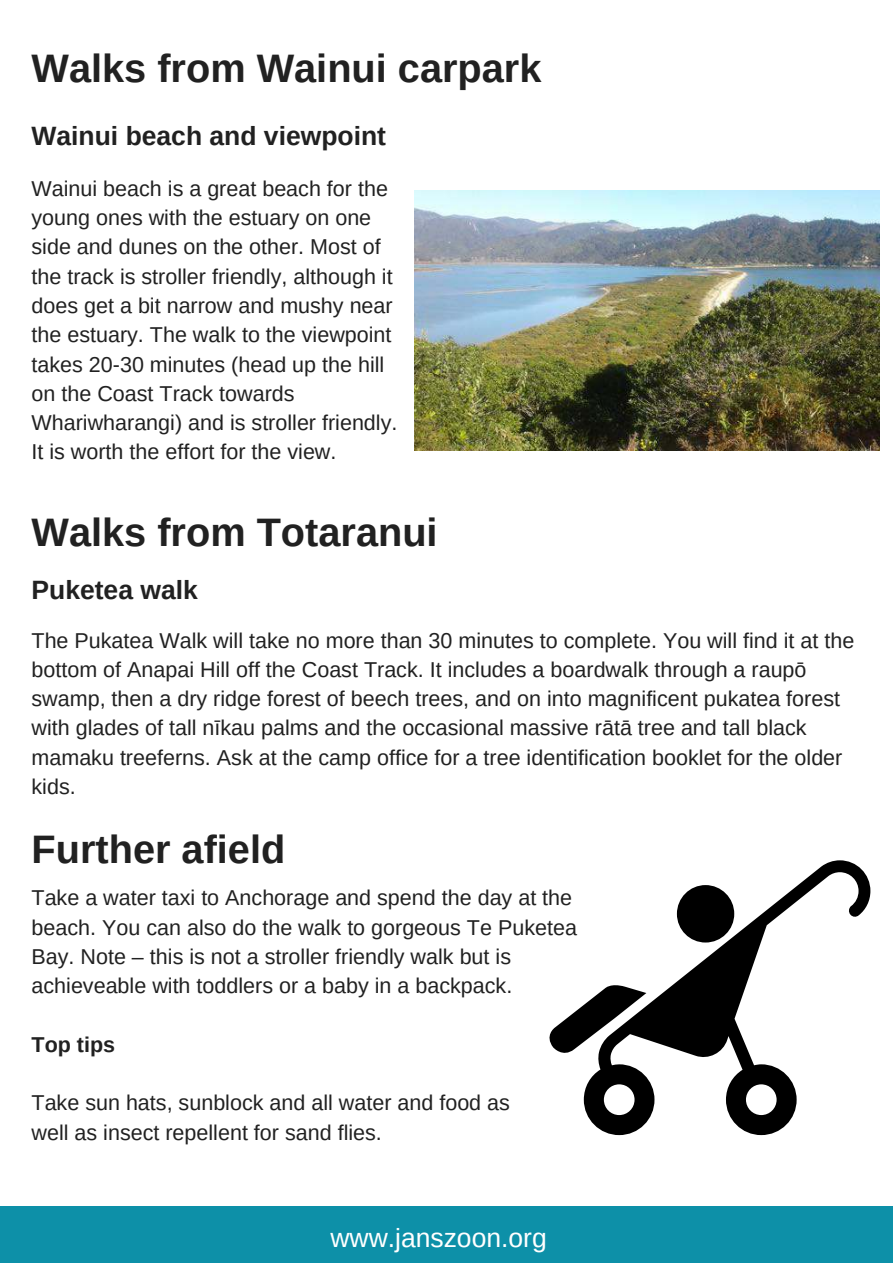
<style>
.page{position:relative;width:893px;height:1263px;background:#fff}
.page>*{position:absolute;margin:0;border:0;box-sizing:border-box;transform-origin:0 0}
.t1{font:700 39.75px "Arimo";color:#212121}
.t2{font:700 26.55px "Arimo";color:#212121}
.t3{font:26.55px "Arimo";color:#fff}
.t4{font:21.45px/29.2px "Arimo";color:#212121}
.t5{font:700 21.45px "Arimo";color:#212121}
</style>
<div class="page">
<svg style="left:549px;top:1005px;width:35px;height:48px"></svg>
<svg style="left:584px;top:860px;width:286px;height:275px"></svg>
<img style="left:414px;top:190px;width:465px;height:260px">
<div style="left:0;top:1206px;width:893px;height:57px;background:#0d90a8"></div>
<h1 class="t1" style="left:32px;top:41px;width:511px">Walks from Wainui carpark</h1>
<p class="t2" style="left:32px;top:118px;width:356px">Wainui beach and viewpoint</p>
<p class="t4" style="left:32px;top:174px;width:367px">Wainui beach is a great beach for the young ones with the estuary on one side and dunes on the other. Most of the track is stroller friendly, although it does get a bit narrow and mushy near the estuary. The walk to the viewpoint takes 20-30 minutes (head up the hill on the Coast Track towards Whariwharangi) and is stroller friendly.<br>It is worth the effort for the view.</p>
<h1 class="t1" style="left:32px;top:505px;width:408px">Walks from Totaranui</h1>
<p class="t2" style="left:32px;top:572px;width:168px">Puketea walk</p>
<p class="t4" style="left:32px;top:626px;width:824px">The Pukatea Walk will take no more than 30 minutes to complete. You will find it at the bottom of Anapai Hill off the Coast Track. It includes a boardwalk through a raupō swamp, then a dry ridge forest of beech trees, and on into magnificent pukatea forest with glades of tall nīkau palms and the occasional massive rātā tree and tall black mamaku treeferns. Ask at the camp office for a tree identification booklet for the older kids.</p>
<h1 class="t1" style="left:32px;top:821px;width:255px">Further afield</h1>
<p class="t4" style="left:32px;top:883px;width:547px">Take a water taxi to Anchorage and spend the day at the beach. You can also do the walk to gorgeous Te Puketea Bay. Note – this is not a stroller friendly walk but is achieveable with toddlers or a baby in a backpack.</p>
<p class="t5" style="left:32px;top:1029px;width:85px">Top tips</p>
<p class="t4" style="left:32px;top:1088px;width:480px">Take sun hats, sunblock and all water and food as well as insect repellent for sand flies.</p>
<p class="t3" style="left:330px;top:1220px;width:218px">www.janszoon.org</p>
</div>
